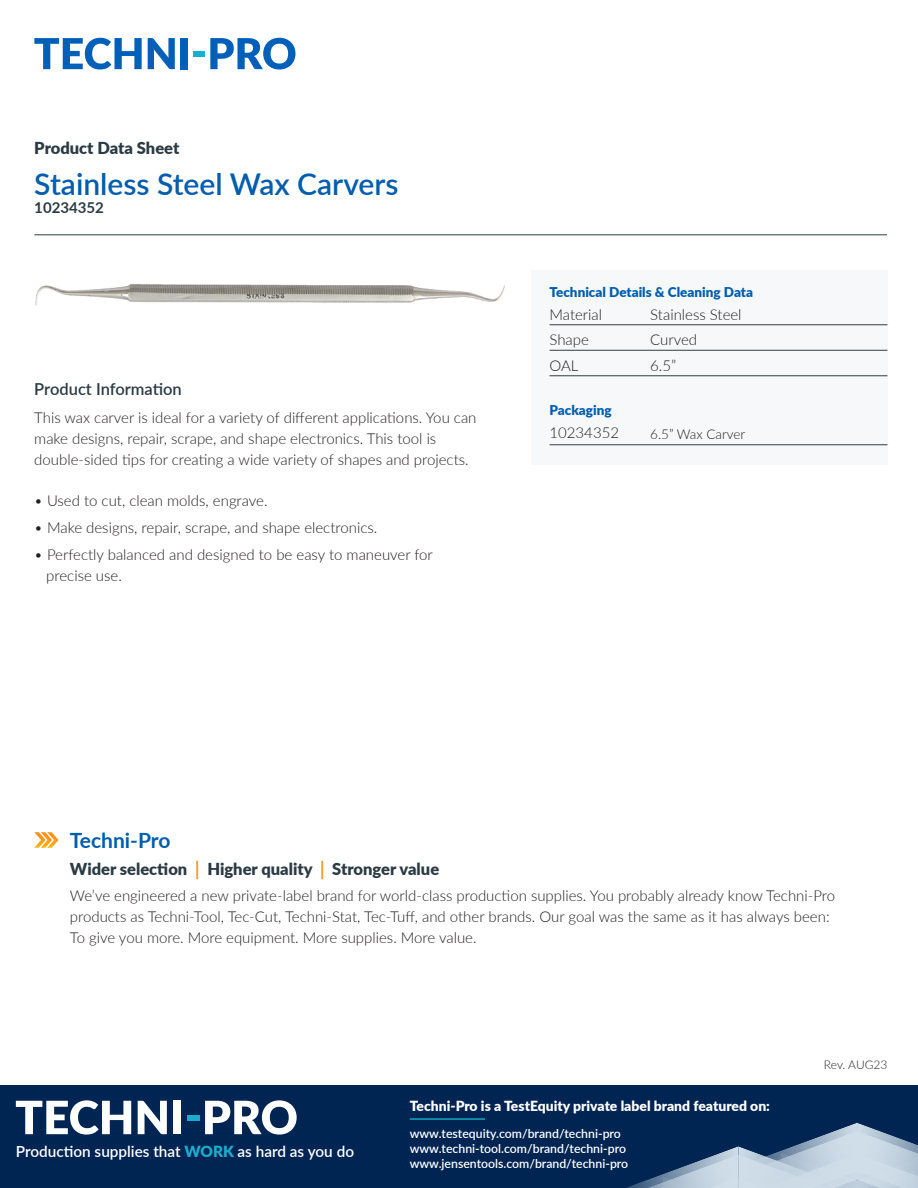
<style>
.page{position:relative;width:918px;height:1188px;background:#fff}
.page>*{position:absolute;margin:0;border:0;box-sizing:border-box;transform-origin:0 0}
.t1{font:600 30px "Lato";color:#015dad}
.t2{font:700 21px "Lato";color:#015dad}
.t3{font:900 16.5px "Lato";color:#2b3b44}
.t4{font:600 16.5px "Lato";color:#2b3b44}
.t5{font:600 15.3px "Lato";color:#fff}
.t6{font:300 15px/21px "Lato";color:#231f20}
.t7{font:700 15px "Lato";color:#2b3b44}
.t8{font:900 13.95px "Lato";color:#fff}
.t9{font:900 13.5px "Lato";color:#015dad}
.t10{font:300 13.5px "Lato";color:#231f20}
.t11{font:600 12.3px/14.7px "Lato";color:#fff}
.t12{font:300 12px "Lato";letter-spacing:-.005em;color:#231f20}
.s1{color:#f7931d}
.s2{font-weight:900;color:#19aece}
</style>
<div class="page">
<svg style="left:34px;top:38px;width:108px;height:32px"></svg>
<svg style="left:148px;top:38px;width:27px;height:31px"></svg>
<div style="left:181px;top:38px;width:7px;height:31px;background:#005fb9"></div>
<div style="left:193px;top:51px;width:12px;height:6px;background:#1bafcf"></div>
<svg style="left:210px;top:38px;width:85px;height:32px"></svg>
<hr style="left:34px;top:235px;width:853px;height:1px;background:#313e48">
<div style="left:531px;top:270px;width:356px;height:195px;background:#f6f8fa"></div>
<hr style="left:550px;top:445px;width:337px;height:1px;background:#313e48">
<hr style="left:550px;top:325px;width:337px;height:1px;background:#313e48">
<hr style="left:550px;top:350px;width:337px;height:1px;background:#313e48">
<hr style="left:550px;top:376px;width:337px;height:1px;background:#313e48">
<svg style="left:34px;top:832px;width:25px;height:16px"></svg>
<div style="left:0;top:1085px;width:918px;height:103px;background:#002553"></div>
<svg style="left:626px;top:1122px;width:292px;height:66px"></svg>
<hr style="left:410px;top:1118px;width:75px;height:2px;background:#1cb0ca">
<svg style="left:16px;top:1100px;width:115px;height:35px"></svg>
<svg style="left:138px;top:1101px;width:29px;height:33px"></svg>
<div style="left:173px;top:1101px;width:8px;height:33px;background:#fff"></div>
<div style="left:187px;top:1115px;width:12px;height:6px;background:#1baecc"></div>
<svg style="left:205px;top:1100px;width:92px;height:35px"></svg>
<img style="left:35px;top:284px;width:469px;height:22px">
<p class="t3" style="left:34px;top:136px;width:147px">Product Data Sheet</p>
<h1 class="t1" style="left:34px;top:163px;width:366px">Stainless Steel Wax Carvers</h1>
<p class="t7" style="left:34px;top:197px;width:71px">10234352</p>
<p class="t4" style="left:34px;top:377px;width:149px">Product Information</p>
<p class="t6" style="left:34px;top:406px;width:444px">This wax carver is ideal for a variety of different applications. You can make designs, repair, scrape, and shape electronics. This tool is double-sided tips for creating a wide variety of shapes and projects.</p>
<p class="t6" style="left:34px;top:490px;width:235px">• Used to cut, clean molds, engrave.</p>
<p class="t6" style="left:34px;top:517px;width:344px">• Make designs, repair, scrape, and shape electronics.</p>
<p class="t6" style="left:46px;top:544px;width:388px;text-indent:-12px">• Perfectly balanced and designed to be easy to maneuver for precise use.</p>
<p class="t9" style="left:550px;top:282px;width:205px">Technical Details &amp; Cleaning Data</p>
<p class="t6" style="left:650px;top:301px;width:93px;line-height:25.5px">Stainless Steel<br>Curved<br>6.5”</p>
<p class="t6" style="left:550px;top:301px;width:54px;line-height:25.5px">Material<br>Shape<br>OAL</p>
<p class="t9" style="left:550px;top:400px;width:64px">Packaging</p>
<p class="t6" style="left:550px;top:422px;width:71px">10234352</p>
<p class="t10" style="left:650px;top:425px;width:96px">6.5” Wax Carver</p>
<h2 class="t2" style="left:70px;top:825px;width:102px">Techni-Pro</h2>
<p class="t3" style="left:70px;top:857px;width:371px">Wider selection <span class="s1">│</span> Higher quality <span class="s1">│</span> Stronger value</p>
<p class="t6" style="left:70px;top:884px;width:767px">We’ve engineered a new private-label brand for world-class production supplies. You probably already know Techni-Pro products as Techni-Tool, Tec-Cut, Techni-Stat, Tec-Tuff, and other brands. Our goal was the same as it has always been:<br>To give you more. More equipment. More supplies. More value.</p>
<p class="t5" style="left:16px;top:1140px;width:340px">Production supplies that <span class="s2">WORK</span> as hard as you do</p>
<p class="t8" style="left:410px;top:1095px;width:362px">Techni-Pro is a TestEquity private label brand featured on:</p>
<p class="t11" style="left:410px;top:1126px;width:220px">www.testequity.com/brand/techni-pro www.techni-tool.com/brand/techni-pro www.jensentools.com/brand/techni-pro</p>
<p class="t12" style="left:824px;top:1057px;width:65px">Rev. AUG23</p>
</div>
